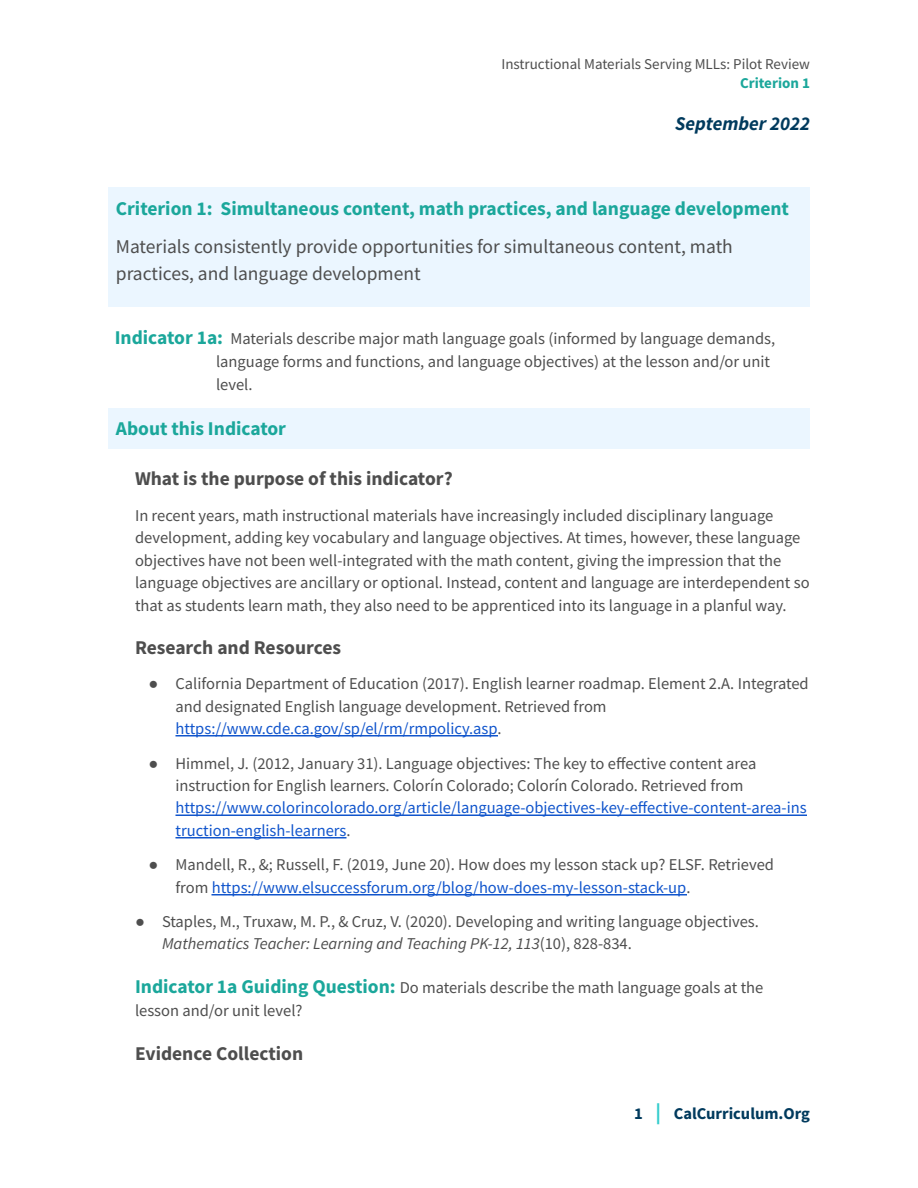
<style>
.page{position:relative;width:918px;height:1188px;background:#fff}
.page>*{position:absolute;margin:0;border:0;box-sizing:border-box;transform-origin:0 0}
.t1{font:19.5px/26.4px "Source Sans Pro";color:#4e4e4e}
.t2{font:700 19.5px "Source Sans Pro";color:#1ba79b}
.t3{font:700 19.5px "Source Sans Pro";color:#4e4e4e}
.t4{font:italic 700 19.5px "Source Sans Pro";color:#003a5d}
.t5{font:16.5px/22.4px "Source Sans Pro";color:#4e4e4e}
.t6{font:16.5px/22.4px "Source Sans Pro";color:#15c}
.t7{font:700 16.5px "Source Sans Pro";color:#003a5d}
.t8{font:15px "Source Sans Pro";color:#4e4e4e}
.t9{font:700 15px "Source Sans Pro";color:#1ba79b}
.s1{font-weight:700;font-size:19.5px;color:#1ba79b}
.s2{font-family:"Arial"}
.s3{color:#15c}
.s4{color:#4e4e4e}
.s5{font-style:italic}
.s6{font-size:21px;color:#3cc}
</style>
<div class="page">
<div style="left:108px;top:188px;width:702px;height:119px;background:#ebf6ff"></div>
<div style="left:108px;top:408px;width:702px;height:40px;background:#ebf6ff"></div>
<hr style="left:176px;top:735px;width:322px;height:2px;background:#15c">
<hr style="left:176px;top:815px;width:631px;height:1px;background:#15c">
<hr style="left:176px;top:837px;width:170px;height:1px;background:#15c">
<hr style="left:212px;top:894px;width:475px;height:1px;background:#15c">
<p class="t8" style="left:501px;top:54px;width:310px">Instructional Materials Serving MLLs: Pilot Review</p>
<p class="t9" style="left:740px;top:73px;width:71px">Criterion 1</p>
<p class="t4" style="left:675px;top:111px;width:136px">September 2022</p>
<p class="t2" style="left:116px;top:195px;width:675px">Criterion 1: Simultaneous content, math practices, and language development</p>
<p class="t1" style="left:116px;top:233px;width:619px">Materials consistently provide opportunities for simultaneous content, math practices, and language development</p>
<p class="t5" style="left:216px;top:327px;width:561px;line-height:23px;text-indent:-101px"><span class="s1">Indicator 1a:</span> Materials describe major math language goals (informed by language demands, language forms and functions, and language objectives) at the lesson and/or unit level.</p>
<p class="t2" style="left:116px;top:416px;width:172px">About this Indicator</p>
<p class="t3" style="left:135px;top:466px;width:319px">What is the purpose of this indicator?</p>
<p class="t5" style="left:135px;top:504px;width:676px">In recent years, math instructional materials have increasingly included disciplinary language development, adding key vocabulary and language objectives. At times, however, these language objectives have not been well-integrated with the math content, giving the impression that the language objectives are ancillary or optional. Instead, content and language are interdependent so that as students learn math, they also need to be apprenticed into its language in a planful way.</p>
<p class="t3" style="left:135px;top:635px;width:208px">Research and Resources</p>
<p class="t5" style="left:176px;top:672px;width:635px;text-indent:-27px"><span class="s2">●</span> California Department of Education (2017). English learner roadmap. Element 2.A. Integrated and designated English language development. Retrieved from <span class="s3">https://www.cde.ca.gov/sp/el/rm/rmpolicy.asp</span>.</p>
<p class="t5" style="left:176px;top:752px;width:582px;text-indent:-27px"><span class="s2">●</span> Himmel, J. (2012, January 31). Language objectives: The key to effective content area instruction for English learners. Colorín Colorado; Colorín Colorado. Retrieved from</p>
<p class="t6" style="left:176px;top:796px;width:633px">https://www.colorincolorado.org/article/language-objectives-key-effective-content-area-ins truction-english-learners<span class="s4">.</span></p>
<p class="t5" style="left:176px;top:853px;width:600px;text-indent:-27px"><span class="s2">●</span> Mandell, R., &amp;; Russell, F. (2019, June 20). How does my lesson stack up? ELSF. Retrieved from <span class="s3">https://www.elsuccessforum.org/blog/how-does-my-lesson-stack-up</span>.</p>
<p class="t5" style="left:162px;top:910px;width:598px;text-indent:-27px"><span class="s2">●</span> Staples, M., Truxaw, M. P., &amp; Cruz, V. (2020). Developing and writing language objectives.<br><span class="s5">Mathematics Teacher: Learning and Teaching PK-12, 113</span>(10), 828-834.</p>
<p class="t5" style="left:135px;top:975px;width:630px;line-height:23.5px"><span class="s1">Indicator 1a Guiding Question:</span> Do materials describe the math language goals at the lesson and/or unit level?</p>
<p class="t3" style="left:135px;top:1040px;width:170px">Evidence Collection</p>
<p class="t7" style="left:634px;top:1103px;width:177px">1 <span class="s6">|</span> CalCurriculum.Org</p>
</div>
